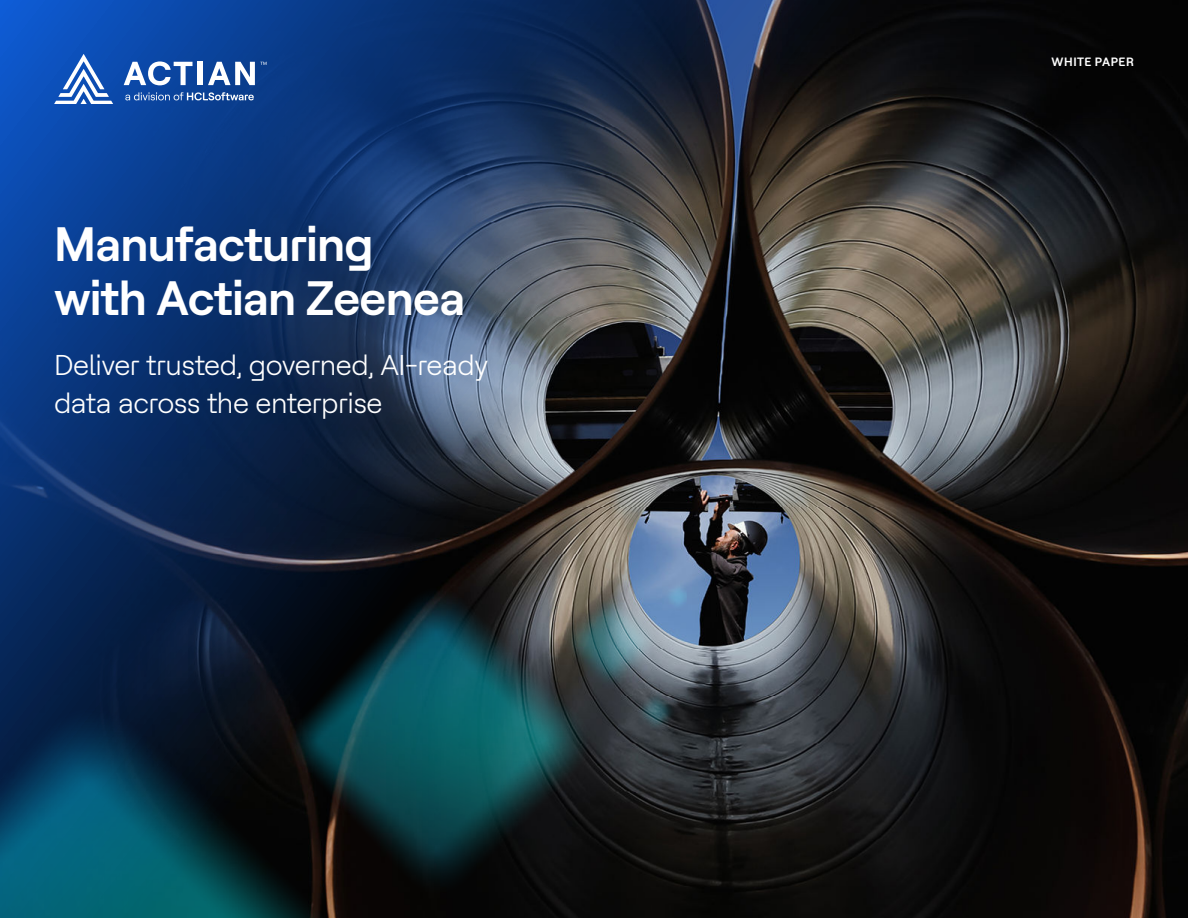
<style>
.page{position:relative;width:1188px;height:918px;background:#fff}
.page>*{position:absolute;margin:0;border:0;box-sizing:border-box;transform-origin:0 0}
.t1{font:700 48px/54px "HCL Tech Roobert";letter-spacing:-.015em;color:#fff}
.t2{font:300 28.5px/37.5px "HCL Tech Roobert";letter-spacing:-.015em;color:#fff}
.t3{font:700 12px "HCL Tech Roobert";letter-spacing:.045em;color:#fff}
</style>
<div class="page">
<img style="left:0;top:0;width:1188px;height:918px">
<svg style="left:54px;top:54px;width:59px;height:50px"></svg>
<svg style="left:125px;top:92px;width:129px;height:8px"></svg>
<svg style="left:124px;top:61px;width:69px;height:24px"></svg>
<div style="left:198px;top:62px;width:5px;height:23px;background:#fff"></div>
<svg style="left:208px;top:62px;width:59px;height:23px"></svg>
<img style="left:0;top:583px;width:686px;height:335px">
<h1 class="t1" style="left:54px;top:220px;width:413px">Manufacturing with Actian Zeenea</h1>
<p class="t2" style="left:54px;top:348px;width:436px">Deliver trusted, governed, AI-ready data across the enterprise</p>
<p class="t3" style="left:1052px;top:57px;width:84px">WHITE PAPER</p>
</div>
